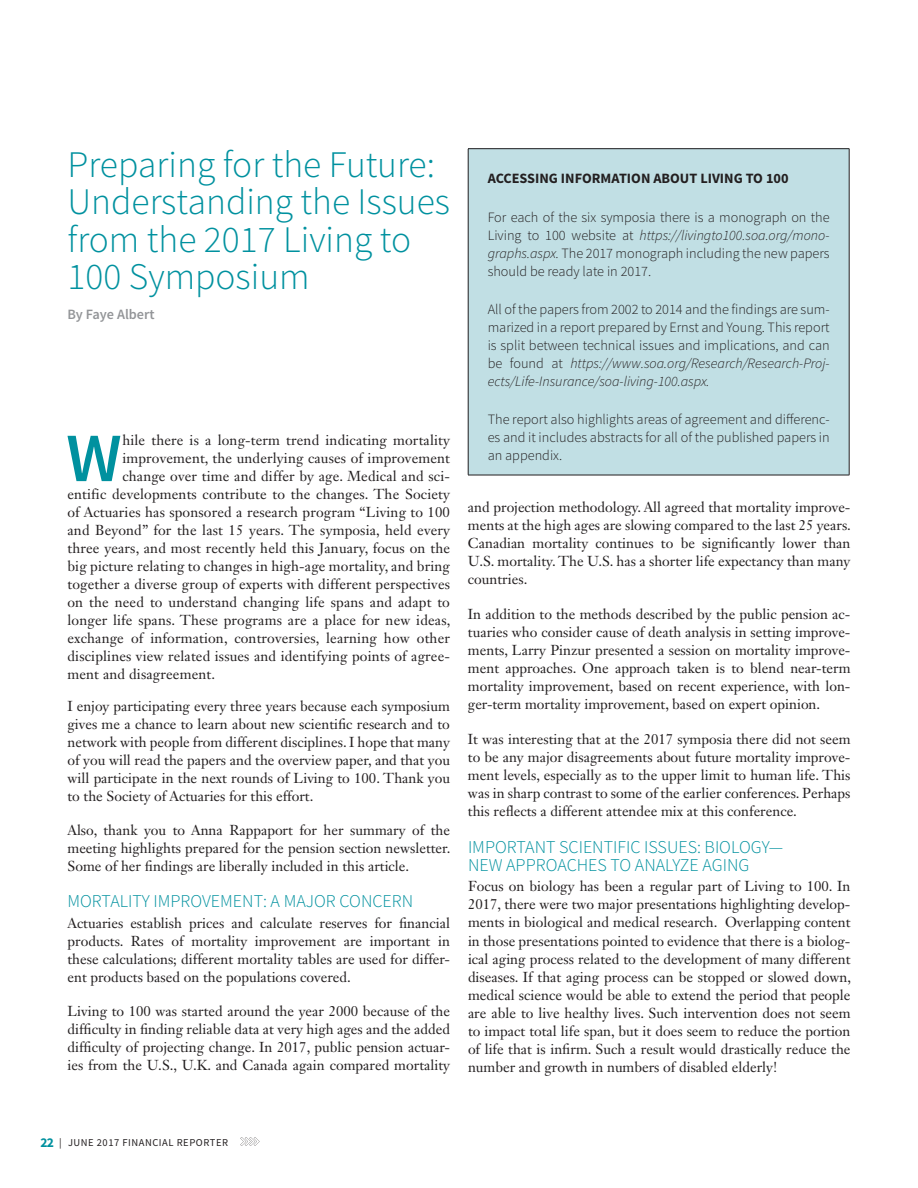
<style>
.page{position:relative;width:918px;height:1188px;background:#fff}
.page>*{position:absolute;margin:0;border:0;box-sizing:border-box;transform-origin:0 0}
.Article_Body_Drop_Ca{font:600 69.3px "Source Sans Pro";color:#00919f}
.Article_TItle{font:300 37.5px/37.5px "Source Sans Pro";color:#00919f}
.Article_Subhead_A{font:300 18px/18.1px "Source Sans Pro";color:#00919f}
.Article_Body_Drop_Ca-2{font:14.25px/18.1px "Janson Text LT Std";letter-spacing:.01em;color:#231f20;text-align:justify}
.t1{font:300 14.25px/18px "Source Sans Pro";color:#231f20;text-align:justify}
.t2{font:700 14.25px "Source Sans Pro";color:#231f20}
.Article_Author_Bylin{font:600 14.25px "Source Sans Pro";color:#939598}
.t3{font:10.5px "Source Sans Pro";letter-spacing:.05em;color:#231f20}
.s1{font-style:italic}
.s2{font-weight:700;font-size:13.5px;color:#00919f}
</style>
<div class="page">
<svg style="left:240px;top:1137px;width:20px;height:9px"></svg>
<div style="left:468px;top:149px;width:381px;height:326px;background:#c1dfe4"></div>
<hr style="left:468px;top:148px;width:381px;height:1px;background:#231f20">
<hr style="left:468px;top:149px;width:1px;height:326px;background:#231f20">
<hr style="left:849px;top:149px;width:1px;height:326px;background:#231f20">
<hr style="left:468px;top:475px;width:381px;height:1px;background:#231f20">
<p class="Article_TItle" style="left:68px;top:146px;width:384px">Preparing for the Future:<br>Understanding the Issues from the 2017 Living to<br>100 Symposium</p>
<p class="Article_Author_Bylin" style="left:68px;top:305px;width:89px">By Faye Albert</p>
<p class="Article_Body_Drop_Ca" style="left:66px;top:414px;width:57px">W</p>
<p class="Article_Body_Drop_Ca-2" style="left:122px;top:431px;width:329px">hile there is a long-term trend indicating mortality</p>
<p class="Article_Body_Drop_Ca-2" style="left:122px;top:449px;width:329px">improvement, the underlying causes of improvement</p>
<p class="Article_Body_Drop_Ca-2" style="left:122px;top:467px;width:329px">change over time and differ by age. Medical and sci-</p>
<p class="Article_Body_Drop_Ca-2" style="left:68px;top:485px;width:384px">entific developments contribute to the changes. The Society</p>
<p class="Article_Body_Drop_Ca-2" style="left:68px;top:503px;width:384px">of Actuaries has sponsored a research program “Living to 100</p>
<p class="Article_Body_Drop_Ca-2" style="left:68px;top:521px;width:384px">and Beyond” for the last 15 years. The symposia, held every</p>
<p class="Article_Body_Drop_Ca-2" style="left:68px;top:539px;width:384px">three years, and most recently held this January, focus on the</p>
<p class="Article_Body_Drop_Ca-2" style="left:68px;top:557px;width:384px">big picture relating to changes in high-age mortality, and bring</p>
<p class="Article_Body_Drop_Ca-2" style="left:68px;top:575px;width:384px">together a diverse group of experts with different perspectives</p>
<p class="Article_Body_Drop_Ca-2" style="left:68px;top:593px;width:384px">on the need to understand changing life spans and adapt to</p>
<p class="Article_Body_Drop_Ca-2" style="left:68px;top:611px;width:385px">longer life spans. These programs are a place for new ideas,</p>
<p class="Article_Body_Drop_Ca-2" style="left:68px;top:629px;width:384px">exchange of information, controversies, learning how other</p>
<p class="Article_Body_Drop_Ca-2" style="left:68px;top:647px;width:384px">disciplines view related issues and identifying points of agree-</p>
<p class="Article_Body_Drop_Ca-2" style="left:68px;top:665px;width:149px">ment and disagreement.</p>
<p class="Article_Body_Drop_Ca-2" style="left:68px;top:697px;width:384px">I enjoy participating every three years because each symposium gives me a chance to learn about new scientific research and to network with people from different disciplines. I hope that many of you will read the papers and the overview paper, and that you will participate in the next rounds of Living to 100. Thank you to the Society of Actuaries for this effort.</p>
<p class="Article_Body_Drop_Ca-2" style="left:68px;top:821px;width:385px">Also, thank you to Anna Rappaport for her summary of the meeting highlights prepared for the pension section newsletter.<br>Some of her findings are liberally included in this article.</p>
<p class="Article_Subhead_A" style="left:68px;top:892px;width:347px">MORTALITY IMPROVEMENT: A MAJOR CONCERN</p>
<p class="Article_Body_Drop_Ca-2" style="left:68px;top:913px;width:384px">Actuaries establish prices and calculate reserves for financial products. Rates of mortality improvement are important in these calculations; different mortality tables are used for differ&shy;ent products based on the populations covered.</p>
<p class="Article_Body_Drop_Ca-2" style="left:68px;top:1002px;width:384px">Living to 100 was started around the year 2000 because of the difficulty in finding reliable data at very high ages and the added difficulty of projecting change. In 2017, public pension actuar&shy;ies from the U.S., U.K. and Canada again compared mortality</p>
<p class="t2" style="left:488px;top:169px;width:302px">ACCESSING INFORMATION ABOUT LIVING TO 100</p>
<p class="t1" style="left:488px;top:208px;width:344px">For each of the six symposia there is a monograph on the Living to 100 website at <span class="s1">https://livingto100.soa.org/mono&shy;graphs.aspx.</span> The 2017 monograph including the new papers should be ready late in 2017.</p>
<p class="t1" style="left:488px;top:300px;width:344px">All of the papers from 2002 to 2014 and the findings are sum&shy;marized in a report prepared by Ernst and Young. This report is split between technical issues and implications, and can be found at <span class="s1">https://www.soa.org/Research/Research-Proj&shy;ects/Life-Insurance/soa-living-100.aspx.</span></p>
<p class="t1" style="left:488px;top:410px;width:344px">The report also highlights areas of agreement and differenc&shy;es and it includes abstracts for all of the published papers in an appendix.</p>
<p class="Article_Body_Drop_Ca-2" style="left:468px;top:498px;width:385px">and projection methodology. All agreed that mortality improve&shy;ments at the high ages are slowing compared to the last 25 years.<br>Canadian mortality continues to be significantly lower than U.S. mortality. The U.S. has a shorter life expectancy than many countries.</p>
<p class="Article_Body_Drop_Ca-2" style="left:468px;top:605px;width:384px">In addition to the methods described by the public pension ac&shy;tuaries who consider cause of death analysis in setting improve&shy;ments, Larry Pinzur presented a session on mortality improve&shy;ment approaches. One approach taken is to blend near-term mortality improvement, based on recent experience, with lon&shy;ger-term mortality improvement, based on expert opinion.</p>
<p class="Article_Body_Drop_Ca-2" style="left:468px;top:730px;width:384px">It was interesting that at the 2017 symposia there did not seem to be any major disagreements about future mortality improve&shy;ment levels, especially as to the upper limit to human life. This was in sharp contrast to some of the earlier conferences. Perhaps this reflects a different attendee mix at this conference.</p>
<p class="Article_Subhead_A" style="left:468px;top:838px;width:317px">IMPORTANT SCIENTIFIC ISSUES: BIOLOGY—<br>NEW APPROACHES TO ANALYZE AGING</p>
<p class="Article_Body_Drop_Ca-2" style="left:468px;top:877px;width:385px">Focus on biology has been a regular part of Living to 100. In 2017, there were two major presentations highlighting develop&shy;ments in biological and medical research. Overlapping content in those presentations pointed to evidence that there is a biolog&shy;ical aging process related to the development of many different diseases. If that aging process can be stopped or slowed down, medical science would be able to extend the period that people are able to live healthy lives. Such intervention does not seem to impact total life span, but it does seem to reduce the portion of life that is infirm. Such a result would drastically reduce the number and growth in numbers of disabled elderly!</p>
<p class="t3" style="left:40px;top:1136px;width:189px"><span class="s2">22</span> | JUNE 2017 FINANCIAL REPORTER</p>
</div>
